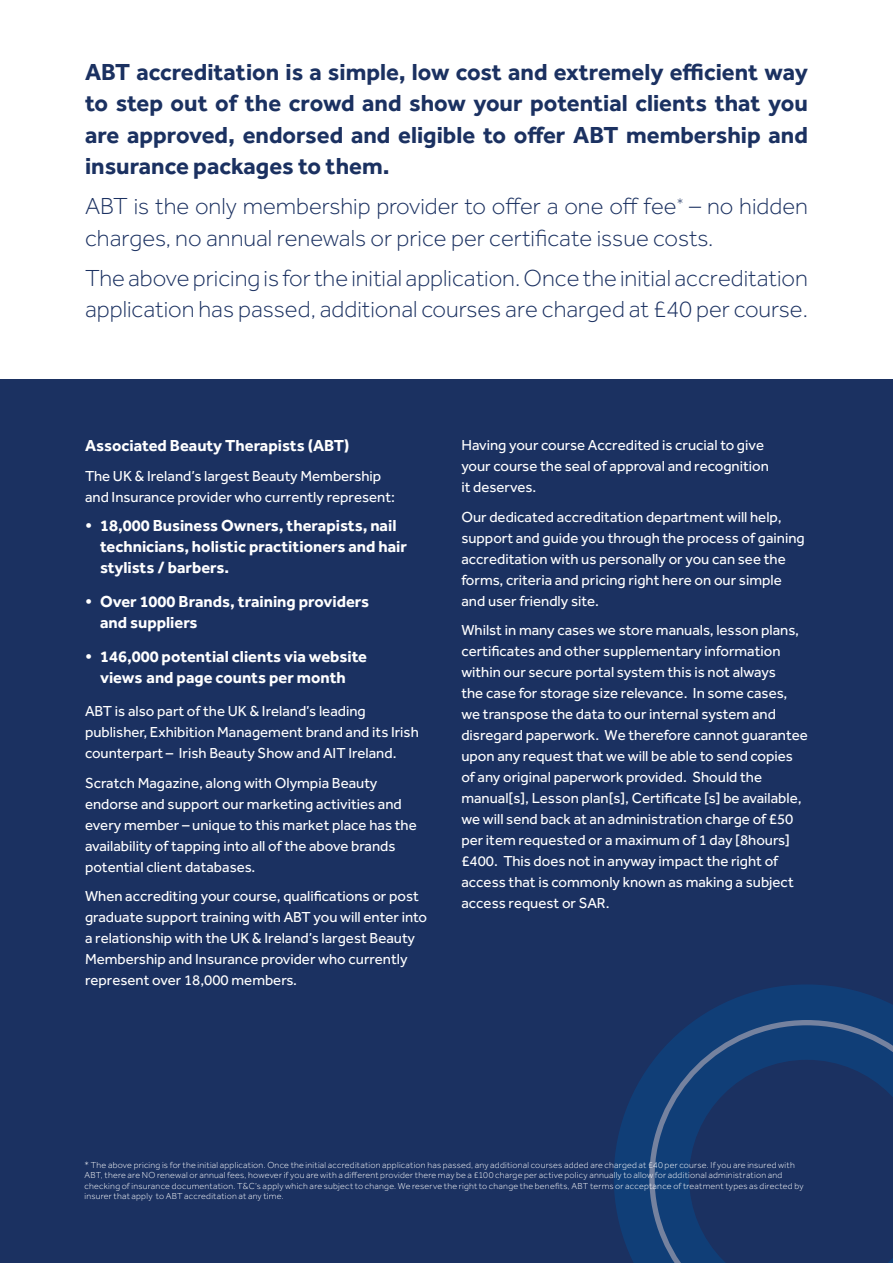
<style>
.page{position:relative;width:893px;height:1263px;background:#fff}
.page>*{position:absolute;margin:0;border:0;box-sizing:border-box;transform-origin:0 0}
.t1{font:300 24px/31.5px "Effra";color:#1b3161}
.t2{font:700 24px/31.5px "Effra";color:#1b3161;text-align:justify}
.t3{font:700 16.5px/21px "Effra";color:#fff}
.t4{font:15px/21px "Effra";color:#fff}
.t5{font:300 9px/10.5px "Effra";letter-spacing:.025em;color:#fff}
</style>
<div class="page">
<div style="left:0;top:379px;width:893px;height:884px;background:#1b3161"></div>
<svg style="left:614px;top:984px;width:279px;height:279px;fill:#103e77"></svg>
<svg style="left:649px;top:1020px;width:244px;height:243px"></svg>
<h1 class="t2" style="left:85px;top:55px;width:724px">ABT accreditation is a simple, low cost and extremely efficient way to step out of the crowd and show your potential clients that you are approved, endorsed and eligible to offer ABT membership and insurance packages to them.</h1>
<h1 class="t1" style="left:85px;top:190px;width:724px">ABT is the only membership provider to offer a one off fee<sup>*</sup> – no hidden charges, no annual renewals or price per certificate issue costs.</h1>
<h1 class="t1" style="left:85px;top:262px;width:724px">The above pricing is for the initial application. Once the initial accreditation application has passed, additional courses are charged at £40 per course.</h1>
<p class="t3" style="left:85px;top:435px;width:266px">Associated Beauty Therapists (ABT)</p>
<p class="t4" style="left:85px;top:465px;width:311px">The UK &amp; Ireland’s largest Beauty Membership and Insurance provider who currently represent:</p>
<p class="t3" style="left:100px;top:515px;width:308px;text-indent:-15px">• 18,000 Business Owners, therapists, nail technicians, holistic practitioners and hair stylists / barbers.</p>
<p class="t3" style="left:100px;top:590px;width:271px;text-indent:-15px">• Over 1000 Brands, training providers and suppliers</p>
<p class="t3" style="left:85px;top:645px;width:284px;text-align:center">• 146,000 potential clients via website views and page counts per month</p>
<p class="t4" style="left:85px;top:701px;width:335px">ABT is also part of the UK &amp; Ireland’s leading publisher, Exhibition Management brand and its Irish counterpart – Irish Beauty Show and AIT Ireland.</p>
<p class="t4" style="left:85px;top:772px;width:333px">Scratch Magazine, along with Olympia Beauty endorse and support our marketing activities and every member – unique to this market place has the availability of tapping into all of the above brands potential client databases.</p>
<p class="t4" style="left:85px;top:886px;width:344px">When accrediting your course, qualifications or post graduate support training with ABT you will enter into a relationship with the UK &amp; Ireland’s largest Beauty Membership and Insurance provider who currently represent over 18,000 members.</p>
<p class="t4" style="left:461px;top:434px;width:309px">Having your course Accredited is crucial to give your course the seal of approval and recognition it deserves.</p>
<p class="t4" style="left:461px;top:506px;width:345px">Our dedicated accreditation department will help, support and guide you through the process of gaining accreditation with us personally or you can see the forms, criteria and pricing right here on our simple and user friendly site.</p>
<p class="t4" style="left:461px;top:619px;width:348px">Whilst in many cases we store manuals, lesson plans, certificates and other supplementary information within our secure portal system this is not always<br>the case for storage size relevance. In some cases, we transpose the data to our internal system and disregard paperwork. We therefore cannot guarantee upon any request that we will be able to send copies of any original paperwork provided. Should the manual[s], Lesson plan[s], Certificate [s] be available, we will send back at an administration charge of £50 per item requested or a maximum of 1 day [8hours] £400. This does not in anyway impact the right of access that is commonly known as making a subject access request or SAR.</p>
<p class="t5" style="left:85px;top:1159px;width:720px">* The above pricing is for the initial application. Once the initial accreditation application has passed, any additional courses added are charged at £40 per course. If you are insured with ABT, there are NO renewal or annual fees, however if you are with a different provider there may be a £100 charge per active policy annually to allow for additional administration and checking of insurance documentation. T&amp;C’s apply which are subject to change. We reserve the right to change the benefits, ABT terms or acceptance of treatment types as directed by insurer that apply to ABT accreditation at any time.</p>
</div>
